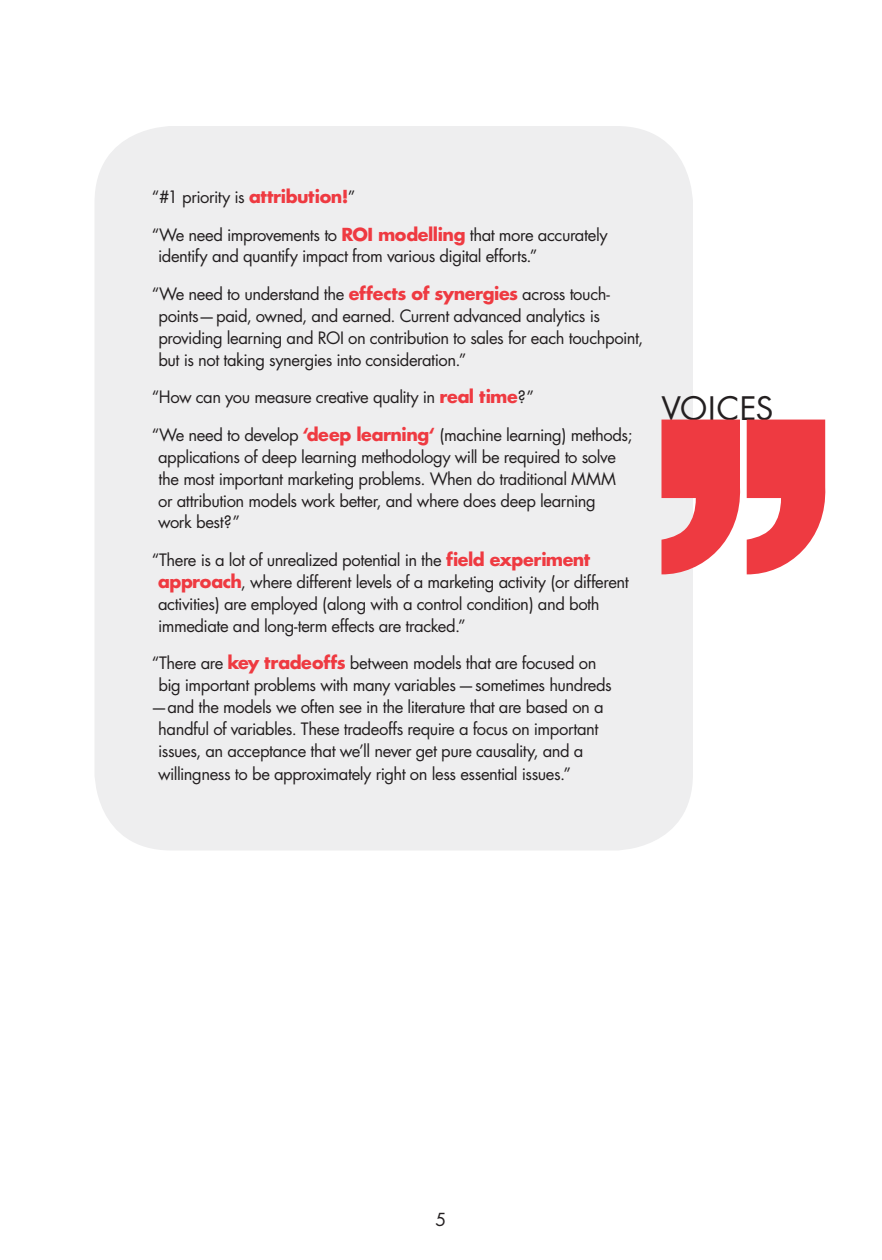
<style>
.page{position:relative;width:882px;height:1260px;background:#fff}
.page>*{position:absolute;margin:0;border:0;box-sizing:border-box;transform-origin:0 0}
.t1{font:31.5px "Futura";letter-spacing:.01em;color:#231f20}
.t2{font:17.5px "Futura";color:#231f20}
.t3{font:16.62px/21.9px "Futura";letter-spacing:-.025em;color:#231f20}
.s1{font-weight:700;font-size:17.5px;color:#ee3a41}
</style>
<div class="page">
<div style="left:95px;top:126px;width:598px;height:724px;background:#eeeeef;border-radius:77px"></div>
<svg style="left:662px;top:420px;width:164px;height:155px"></svg>
<p class="t3" style="left:152px;top:186px;width:205px">“#1 priority is <span class="s1">attribution!</span>”</p>
<p class="t3" style="left:158px;top:224px;width:451px;text-indent:-6px">“We need improvements to <span class="s1">ROI modelling</span> that more accurately identify and quantify impact from various digital efforts.”</p>
<p class="t3" style="left:158px;top:283px;width:486px;text-indent:-7px">“We need to understand the <span class="s1">effects of synergies</span> across touch&shy;points — paid, owned, and earned. Current advanced analytics is providing learning and ROI on contribution to sales for each touchpoint, but is not taking synergies into consideration.”</p>
<p class="t3" style="left:152px;top:386px;width:384px">“How can you measure creative quality in <span class="s1">real time</span>?”</p>
<p class="t3" style="left:158px;top:424px;width:476px;text-indent:-6px">“We need to develop <span class="s1">‘deep learning‘</span> (machine learning) methods; applications of deep learning methodology will be required to solve the most important marketing problems. When do traditional MMM or attribution models work better, and where does deep learning work best?”</p>
<p class="t3" style="left:158px;top:549px;width:472px;text-indent:-6px">“There is a lot of unrealized potential in the <span class="s1">field experiment approach</span>, where different levels of a marketing activity (or different activities) are employed (along with a control condition) and both immediate and long-term effects are tracked.”</p>
<p class="t3" style="left:158px;top:652px;width:455px;text-indent:-7px">“There are <span class="s1">key tradeoffs</span> between models that are focused on big important problems with many variables — sometimes hundreds</p>
<p class="t3" style="left:158px;top:696px;width:447px;text-indent:-7px">— and the models we often see in the literature that are based on a handful of variables. These tradeoffs require a focus on important issues, an acceptance that we’ll never get pure causality, and a willingness to be approximately right on less essential issues.”</p>
<h1 class="t1" style="left:662px;top:388px;width:114px">VOICES</h1>
<p class="t2" style="left:436px;top:1209px;width:12px">5</p>
</div>
